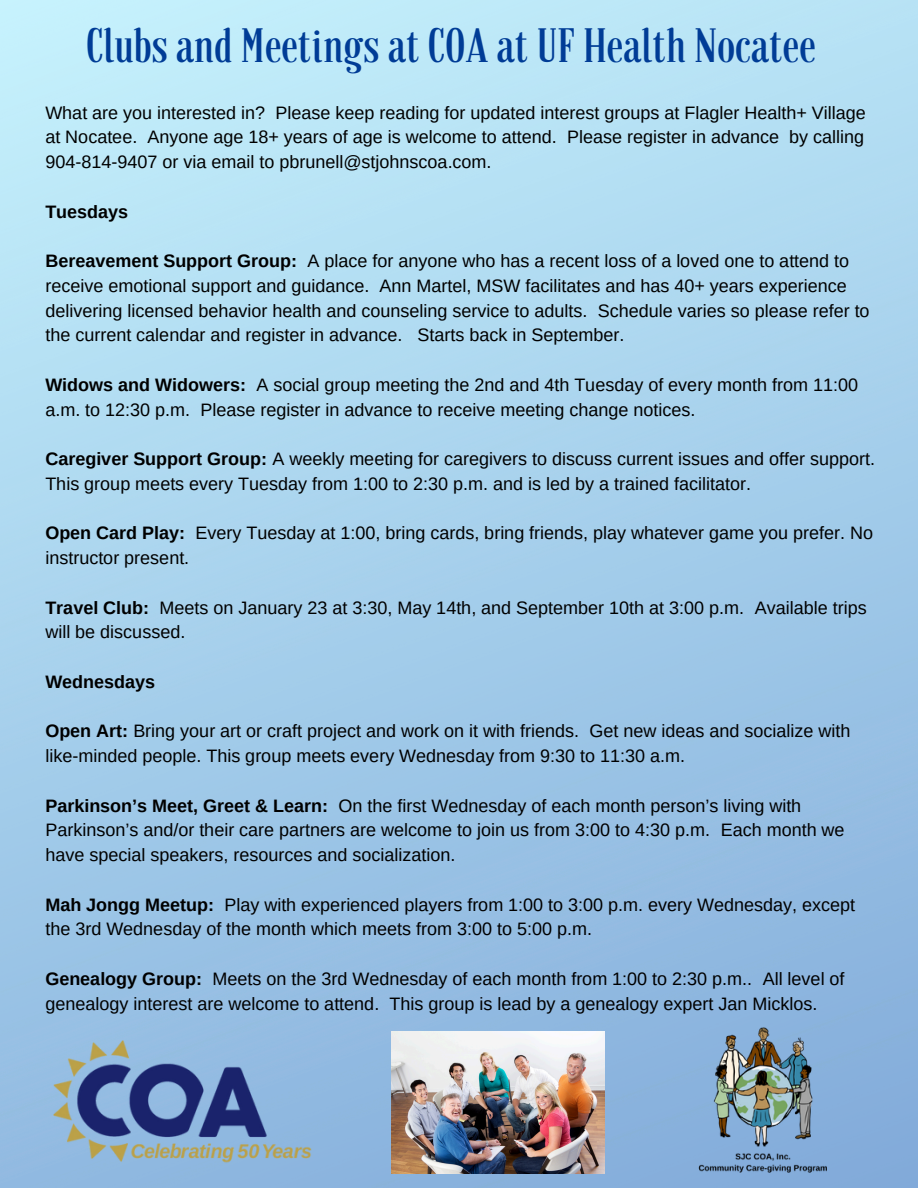
<style>
.page{position:relative;width:918px;height:1188px;background:#fff}
.page>*{position:absolute;margin:0;border:0;box-sizing:border-box;transform-origin:0 0}
.t1{font:47.25px "Granaina limpia";color:#003c96}
.t2{font:18px/24.8px "Arimo";color:#000}
.t3{font:700 18px "Arimo";color:#000}
.s1{font-weight:700}
</style>
<div class="page">
<img style="left:391px;top:1032px;width:214px;height:142px">
<img style="left:684px;top:1021px;width:159px;height:159px">
<img style="left:53px;top:1041px;width:259px;height:125px">
<p class="t1" style="left:86px;top:27px;width:731px">Clubs and Meetings at COA at UF Health Nocatee</p>
<p class="t2" style="left:45px;top:100px;width:822px;text-align:justify">What are you interested in? Please keep reading for updated interest groups at Flagler Health+ Village at Nocatee. Anyone age 18+ years of age is welcome to attend. Please register in advance by calling 904-814-9407 or via email to pbrunell@stjohnscoa.com.</p>
<h2 class="t3" style="left:45px;top:201px;width:84px">Tuesdays</h2>
<p class="t2" style="left:45px;top:248px;width:826px"><span class="s1">Bereavement Support Group:</span> A place for anyone who has a recent loss of a loved one to attend to receive emotional support and guidance. Ann Martel, MSW facilitates and has 40+ years experience delivering licensed behavior health and counseling service to adults. Schedule varies so please refer to the current calendar and register in advance. Starts back in September.</p>
<p class="t2" style="left:45px;top:372px;width:814px"><span class="s1">Widows and Widowers:</span> A social group meeting the 2nd and 4th Tuesday of every month from 11:00 a.m. to 12:30 p.m. Please register in advance to receive meeting change notices.</p>
<p class="t2" style="left:45px;top:446px;width:831px"><span class="s1">Caregiver Support Group:</span> A weekly meeting for caregivers to discuss current issues and offer support.<br>This group meets every Tuesday from 1:00 to 2:30 p.m. and is led by a trained facilitator.</p>
<p class="t2" style="left:45px;top:521px;width:829px"><span class="s1">Open Card Play:</span> Every Tuesday at 1:00, bring cards, bring friends, play whatever game you prefer. No instructor present.</p>
<p class="t2" style="left:45px;top:595px;width:700px"><span class="s1">Travel Club:</span> Meets on January 23 at 3:30, May 14th, and September 10th at 3:00 p.m.</p>
<p class="t2" style="left:755px;top:595px;width:113px">Available trips</p>
<p class="t2" style="left:45px;top:620px;width:141px">will be discussed.</p>
<p class="t3" style="left:45px;top:671px;width:111px">Wednesdays</p>
<p class="t2" style="left:45px;top:719px;width:535px"><span class="s1">Open Art:</span> Bring your art or craft project and work on it with friends.</p>
<h2 class="t2" style="left:45px;top:719px;width:807px;text-indent:544px">Get new ideas and socialize with like-minded people. This group meets every Wednesday from 9:30 to 11:30 a.m.</h2>
<h2 class="t2" style="left:45px;top:793px;width:757px"><span class="s1">Parkinson’s Meet, Greet &amp; Learn:</span> On the first Wednesday of each month person’s living with</h2>
<p class="t2" style="left:45px;top:818px;width:801px">Parkinson’s and/or their care partners are welcome to join us from 3:00 to 4:30 p.m. Each month we have special speakers, resources and socialization.</p>
<p class="t3" style="left:45px;top:894px;width:170px">Mah Jongg Meetup:</p>
<p class="t2" style="left:45px;top:892px;width:811px;text-indent:179px">Play with experienced players from 1:00 to 3:00 p.m. every Wednesday, except the 3rd Wednesday of the month which meets from 3:00 to 5:00 p.m.</p>
<p class="t3" style="left:45px;top:968px;width:158px">Genealogy Group:</p>
<p class="t2" style="left:45px;top:966px;width:801px;text-indent:167px">Meets on the 3rd Wednesday of each month from 1:00 to 2:30 p.m.. All level of genealogy interest are welcome to attend. This group is lead by a genealogy expert Jan Micklos.</p>
</div>
